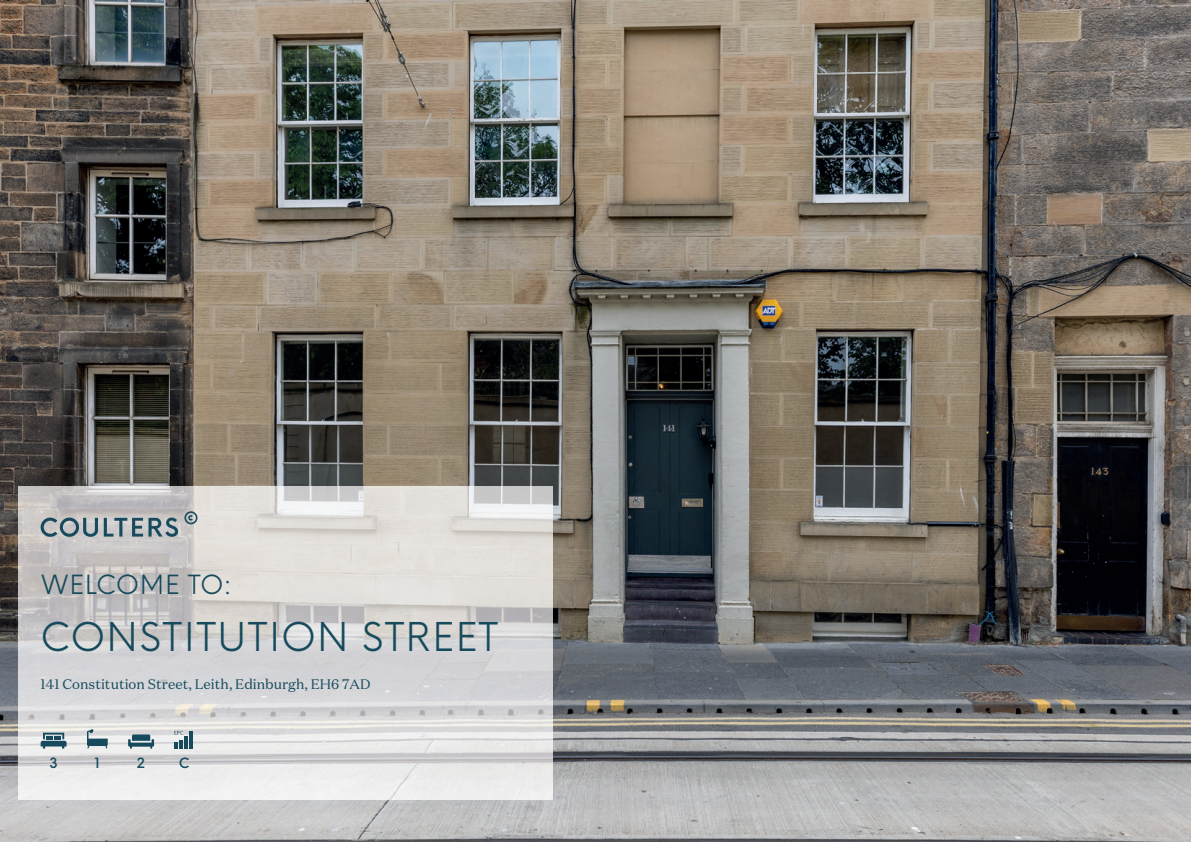
<style>
.page{position:relative;width:1191px;height:842px;background:#fff}
.page>*{position:absolute;margin:0;border:0;box-sizing:border-box;transform-origin:0 0}
.t1{font:38.7px "Coulters Neue Einstellung";letter-spacing:.02em;color:#164a5c}
.t2{font:25.8px "Coulters Neue Einstellung";letter-spacing:.01em;color:#164a5c}
.t3{font:13.8px "Domaine Text";color:#164a5c}
.t4{font:500 13.8px "Coulters Neue Einstellung";color:#164a5c}
</style>
<div class="page">
<img style="left:0;top:0;width:1191px;height:842px">
<img style="left:18px;top:486px;width:535px;height:313px">
<svg style="left:41px;top:518px;width:57px;height:19px"></svg>
<svg style="left:104px;top:518px;width:74px;height:19px"></svg>
<svg style="left:184px;top:511px;width:13px;height:13px"></svg>
<svg style="left:41px;top:733px;width:26px;height:15px"></svg>
<svg style="left:87px;top:729px;width:21px;height:19px"></svg>
<svg style="left:128px;top:734px;width:26px;height:14px"></svg>
<hr style="left:189px;top:731px;width:4px;height:17px;background:#164a5c">
<hr style="left:184px;top:736px;width:4px;height:12px;background:#164a5c">
<svg style="left:174px;top:731px;width:9px;height:17px"></svg>
<h2 class="t2" style="left:41px;top:562px;width:193px">WELCOME TO:</h2>
<h1 class="t1" style="left:41px;top:603px;width:459px">CONSTITUTION STREET</h1>
<p class="t3" style="left:41px;top:676px;width:331px">141 Constitution Street, Leith, Edinburgh, EH6 7AD</p>
<p class="t4" style="left:49px;top:751px;width:10px">3</p>
<p class="t4" style="left:93px;top:751px;width:10px">1</p>
<p class="t4" style="left:136px;top:751px;width:10px">2</p>
<p class="t4" style="left:179px;top:751px;width:12px">C</p>
</div>
